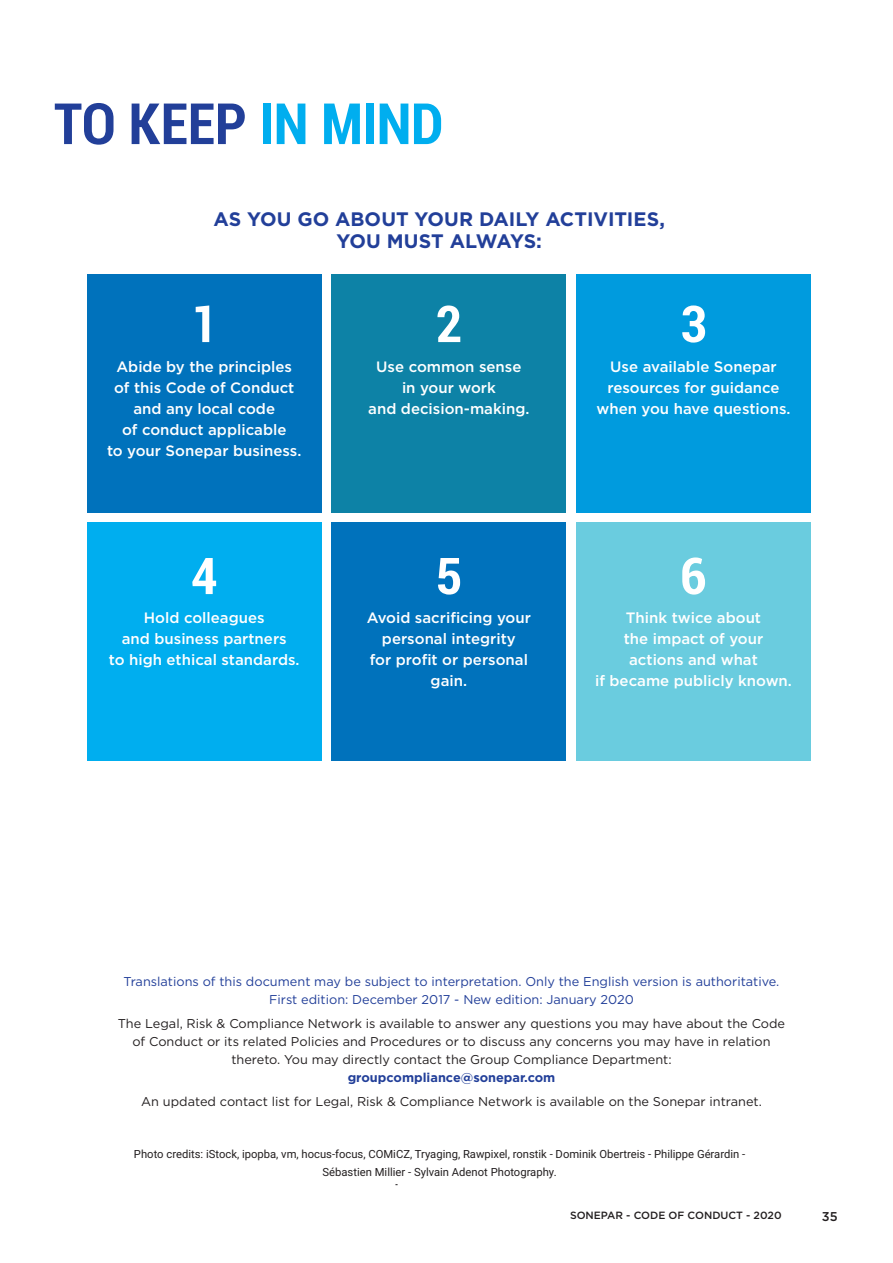
<style>
.page{position:relative;width:893px;height:1263px;background:#fff}
.page>*{position:absolute;margin:0;border:0;box-sizing:border-box;transform-origin:0 0}
.t1{font:700 condensed 57px "Roboto";letter-spacing:-.01em;color:#223f99}
.t2{font:700 condensed 50.7px "Roboto";color:#fff}
.t3{font:700 19.5px/22.5px "Gotham";color:#223f99;text-align:center}
.t4{font:500 15px/21px "Gotham";color:#fff;text-align:center}
.t5{font:12.75px/18px "Gotham";color:#231f20;text-align:center}
.t6{font:12.75px/18px "Gotham";color:#223f99;text-align:center}
.t7{font:700 12.75px "Gotham";color:#223f99}
.t8{font:500 12.75px "Gotham";color:#231f20}
.t9{font:11.25px/18px "Roboto";color:#231f20;text-align:center}
.t10{font:500 10.5px "Gotham";color:#231f20}
.s1{color:#00aeef}
</style>
<div class="page">
<div style="left:87px;top:274px;width:234px;height:239px;background:#0072bc"></div>
<div style="left:87px;top:523px;width:234px;height:238px;background:#00aeef"></div>
<div style="left:332px;top:274px;width:234px;height:239px;background:#0d82a6"></div>
<div style="left:332px;top:523px;width:234px;height:238px;background:#0072bc"></div>
<div style="left:576px;top:274px;width:235px;height:239px;background:#009bde"></div>
<div style="left:576px;top:523px;width:235px;height:238px;background:#6accdf"></div>
<h1 class="t1" style="left:54px;top:91px;width:391px">TO KEEP <span class="s1">IN MIND</span></h1>
<h3 class="t3" style="left:213px;top:209px;width:453px">AS YOU GO ABOUT YOUR DAILY ACTIVITIES,<br>YOU MUST ALWAYS:</h3>
<h2 class="t2" style="left:191px;top:295px;width:28px">1</h2>
<h2 class="t2" style="left:436px;top:295px;width:28px">2</h2>
<h2 class="t2" style="left:680px;top:295px;width:28px">3</h2>
<p class="t4" style="left:107px;top:358px;width:196px">Abide by the principles of this Code of Conduct and any local code<br>of conduct applicable<br>to your Sonepar business.</p>
<h2 class="t2" style="left:191px;top:547px;width:28px">4</h2>
<p class="t4" style="left:109px;top:608px;width:192px">Hold colleagues<br>and business partners<br>to high ethical standards.</p>
<p class="t4" style="left:368px;top:358px;width:163px">Use common sense in your work<br>and decision-making.</p>
<h2 class="t2" style="left:436px;top:547px;width:28px">5</h2>
<p class="t4" style="left:367px;top:608px;width:165px">Avoid sacrificing your personal integrity<br>for profit or personal gain.</p>
<p class="t4" style="left:596px;top:358px;width:196px">Use available Sonepar resources for guidance when you have questions.</p>
<h2 class="t2" style="left:680px;top:547px;width:28px">6</h2>
<p class="t4" style="left:595px;top:608px;width:198px">Think twice about<br>the impact of your actions and what<br>if became publicly known.</p>
<p class="t6" style="left:124px;top:973px;width:657px">Translations of this document may be subject to interpretation. Only the English version is authoritative.<br>First edition: December 2017 - New edition: January 2020</p>
<p class="t5" style="left:118px;top:1015px;width:669px">The Legal, Risk &amp; Compliance Network is available to answer any questions you may have about the Code of Conduct or its related Policies and Procedures or to discuss any concerns you may have in relation thereto. You may directly contact the Group Compliance Department :</p>
<p class="t7" style="left:348px;top:1072px;width:209px">groupcompliance@sonepar.com</p>
<p class="t5" style="left:141px;top:1093px;width:622px">An updated contact list for Legal, Risk &amp; Compliance Network is available on the Sonepar intranet.</p>
<p class="t9" style="left:134px;top:1145px;width:613px">Photo credits: iStock, ipopba, vm, hocus-focus, COMiCZ, Tryaging, Rawpixel, ronstik - Dominik Obertreis - Philippe Gérardin -<br>Sébastien Millier - Sylvain Adenot Photography.</p>
<p class="t10" style="left:570px;top:1211px;width:213px">SONEPAR - CODE OF CONDUCT - 2020</p>
<p class="t8" style="left:822px;top:1211px;width:17px">35</p>
</div>
